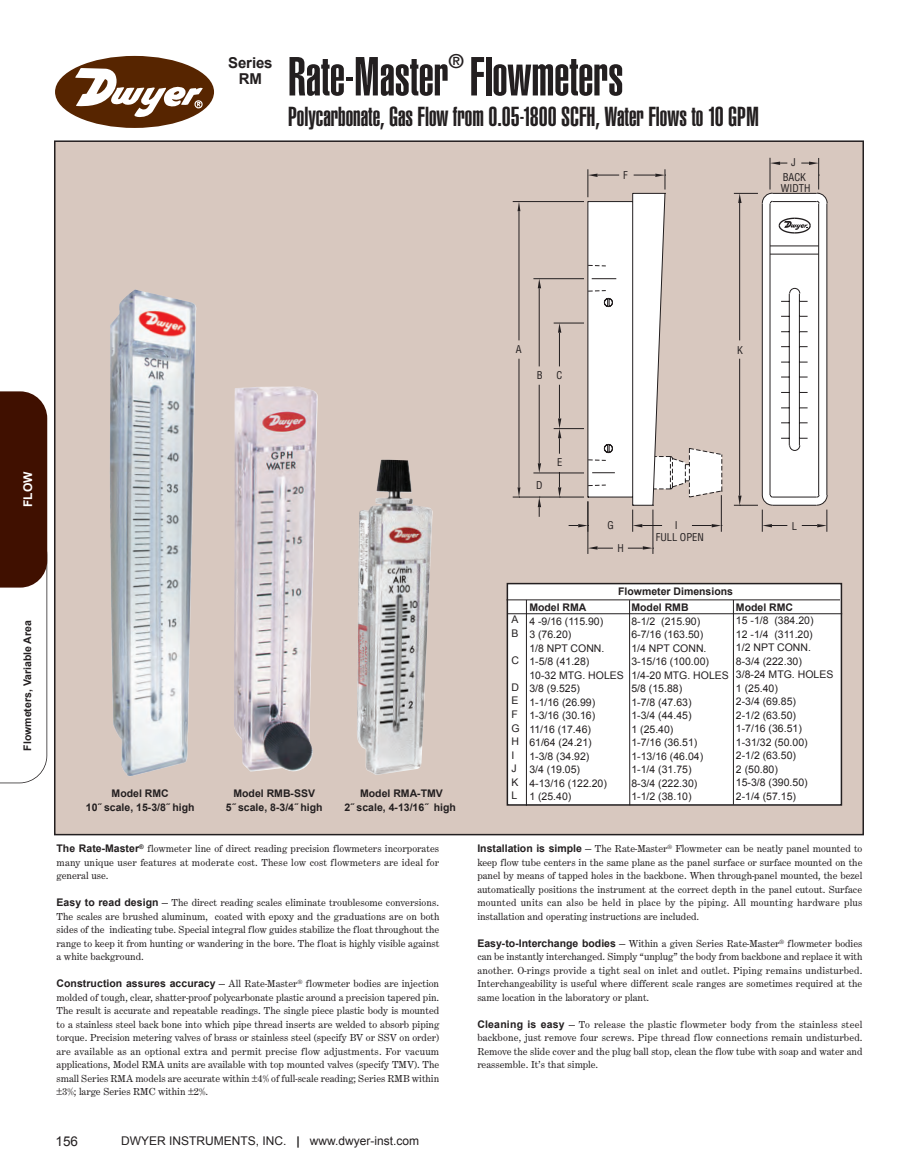
<style>
.page{position:relative;width:918px;height:1175px;background:#fff}
.page>*{position:absolute;margin:0;border:0;box-sizing:border-box;transform-origin:0 0}
.t1{font:900 extra-condensed 54px "Helvetica";color:#231f20}
.t2{font:900 extra-condensed 27px "Helvetica";color:#231f20}
.t3{font:900 extra-condensed 19.5px "Helvetica";color:#231f20}
.t4{font:700 15px/16.5px "Arial";letter-spacing:-.01em;color:#231f20;text-align:center}
.t5{font:13.5px "Arial";color:#231f20}
.t6{font:12px "Arial";color:#231f20}
.t7{font:700 12px "Arial";color:#fff}
.t8{font:10.5px/13.5px "Century Expanded T";color:#231f20;text-align:justify}
.t9{font:10.5px/13.5px "Arial";color:#231f20}
.t10{font:700 10.5px/13.5px "Arial";color:#231f20;text-align:center}
.t11{font:condensed 10.5px/10.5px "Helvetica";color:#231f20}
.s1{font-family:"Arial";font-weight:700}
.s2{font-weight:700}
</style>
<div class="page">
<svg style="left:0;top:391px;width:47px;height:392px"></svg>
<div style="left:55px;top:141px;width:808px;height:693px;background:#d8c8bf"></div>
<img style="left:357px;top:459px;width:76px;height:316px">
<img style="left:234px;top:386px;width:84px;height:386px">
<div style="left:55px;top:56px;width:159px;height:72px;background:#572500;border-radius:50%"></div>
<svg style="left:75px;top:68px;width:128px;height:49px"></svg>
<svg style="left:512px;top:193px;width:222px;height:313px"></svg>
<hr style="left:519px;top:359px;width:1px;height:128px;background:#231f20">
<hr style="left:519px;top:211px;width:1px;height:129px;background:#231f20">
<hr style="left:513px;top:496px;width:71px;height:1px;background:#231f20">
<hr style="left:513px;top:201px;width:71px;height:1px;background:#231f20">
<svg style="left:518px;top:201px;width:2px;height:10px"></svg>
<hr style="left:539px;top:385px;width:1px;height:78px;background:#231f20">
<hr style="left:539px;top:288px;width:1px;height:78px;background:#231f20">
<hr style="left:533px;top:472px;width:51px;height:1px;background:#231f20">
<hr style="left:533px;top:278px;width:51px;height:1px;background:#231f20">
<svg style="left:518px;top:487px;width:2px;height:10px"></svg>
<svg style="left:538px;top:279px;width:3px;height:9px"></svg>
<svg style="left:538px;top:463px;width:3px;height:10px"></svg>
<hr style="left:559px;top:385px;width:1px;height:33px;background:#231f20">
<hr style="left:559px;top:333px;width:1px;height:33px;background:#231f20">
<hr style="left:554px;top:428px;width:30px;height:1px;background:#231f20">
<hr style="left:554px;top:323px;width:30px;height:1px;background:#231f20">
<svg style="left:558px;top:323px;width:3px;height:10px"></svg>
<svg style="left:538px;top:496px;width:3px;height:21px"></svg>
<svg style="left:558px;top:418px;width:3px;height:35px"></svg>
<svg style="left:558px;top:472px;width:3px;height:25px"></svg>
<hr style="left:653px;top:509px;width:1px;height:45px;background:#231f20">
<hr style="left:588px;top:501px;width:1px;height:53px;background:#231f20">
<svg style="left:588px;top:546px;width:25px;height:3px"></svg>
<svg style="left:628px;top:546px;width:26px;height:3px"></svg>
<hr style="left:818px;top:158px;width:1px;height:31px;background:#231f20">
<hr style="left:770px;top:158px;width:1px;height:31px;background:#231f20">
<svg style="left:569px;top:169px;width:154px;height:363px"></svg>
<svg style="left:770px;top:162px;width:17px;height:3px"></svg>
<svg style="left:801px;top:162px;width:18px;height:3px"></svg>
<svg style="left:734px;top:192px;width:94px;height:340px"></svg>
<div style="left:507px;top:583px;width:334px;height:222px;background:#fff"></div>
<div style="left:507px;top:583px;width:335px;height:222px;border:2px solid #231f20"></div>
<hr style="left:507px;top:613px;width:335px;height:1px;background:#231f20">
<hr style="left:507px;top:599px;width:333px;height:1px;background:#231f20">
<hr style="left:629px;top:600px;width:1px;height:205px;background:#231f20">
<hr style="left:733px;top:600px;width:1px;height:204px;background:#231f20">
<hr style="left:526px;top:600px;width:1px;height:205px;background:#231f20">
<img style="left:110px;top:289px;width:86px;height:487px">
<p class="t4" style="left:228px;top:54px;width:46px">Series<br>RM</p>
<p class="t3" style="left:449px;top:54px;width:17px">®</p>
<p class="t2" style="left:288px;top:106px;width:473px">Polycarbonate, Gas Flow from 0.05-1800 SCFH, Water Flows to 10 GPM</p>
<p class="t1" style="left:288px;top:57px;width:337px">Rate-Master Flowmeters</p>
<p class="t11" style="left:623px;top:170px;width:6px">F</p>
<p class="t11" style="left:791px;top:158px;width:6px">J</p>
<p class="t11" style="left:781px;top:173px;width:31px">BACK<br>WIDTH</p>
<p class="t11" style="left:516px;top:345px;width:7px">A</p>
<p class="t11" style="left:537px;top:371px;width:7px">B</p>
<p class="t11" style="left:557px;top:370px;width:7px">C</p>
<p class="t11" style="left:737px;top:345px;width:7px">K</p>
<p class="t7" style="left:21px;top:507px;width:37px;rotate:-90deg">FLOW</p>
<p class="t10" style="left:21px;top:750px;width:132px;rotate:-90deg">Flowmeters, Variable Area</p>
<p class="t10" style="left:86px;top:787px;width:110px">Model RMC<br>10˝ scale, 15-3/8˝ high</p>
<p class="t10" style="left:226px;top:787px;width:98px">Model RMB-SSV<br>5˝ scale, 8-3/4˝ high</p>
<p class="t10" style="left:344px;top:787px;width:113px">Model RMA-TMV<br>2˝ scale, 4-13/16˝ high</p>
<p class="t8" style="left:57px;top:841px;width:384px"><span class="s1">The Rate-Master</span><sup>®</sup> flowmeter line of direct reading precision flowmeters incorporates many unique user features at moderate cost. These low cost flowmeters are ideal for general use.</p>
<p class="t8" style="left:57px;top:895px;width:384px"><span class="s1">Easy to read design</span> — The direct reading scales eliminate troublesome conversions.<br>The scales are brushed aluminum, coated with epoxy and the graduations are on both sides of the indicating tube. Special integral flow guides stabilize the float throughout the range to keep it from hunting or wandering in the bore. The float is highly visible against a white background.</p>
<p class="t8" style="left:57px;top:976px;width:384px"><span class="s1">Construction assures accuracy</span> — All Rate-Master<sup>®</sup> flowmeter bodies are injection molded of tough, clear, shatter-proof polycarbonate plastic around a precision tapered pin.<br>The result is accurate and repeatable readings. The single piece plastic body is mounted to a stainless steel back bone into which pipe thread inserts are welded to absorb piping torque. Precision metering valves of brass or stainless steel (specify BV or SSV on order) are available as an optional extra and permit precise flow adjustments. For vacuum applications, Model RMA units are available with top mounted valves (specify TMV). The small Series RMA models are accurate within ±4% of full-scale reading; Series RMB within ±3%; large Series RMC within ±2%.</p>
<p class="t5" style="left:56px;top:1133px;width:24px">156</p>
<p class="t6" style="left:121px;top:1133px;width:300px">DWYER INSTRUMENTS, INC. <span class="s2">|</span> www.dwyer-inst.com</p>
<p class="t11" style="left:536px;top:480px;width:8px">D</p>
<p class="t11" style="left:557px;top:457px;width:7px">E</p>
<p class="t11" style="left:608px;top:520px;width:8px">G</p>
<p class="t11" style="left:618px;top:544px;width:8px">H</p>
<p class="t11" style="left:675px;top:520px;width:4px">I</p>
<p class="t11" style="left:656px;top:532px;width:50px">FULL OPEN</p>
<p class="t11" style="left:792px;top:521px;width:7px">L</p>
<p class="t9" style="left:511px;top:613px;width:9px">A<br>B</p>
<p class="t9" style="left:511px;top:653px;width:9px">C</p>
<p class="t9" style="left:511px;top:680px;width:10px">D<br>E<br>F<br>G<br>H<br>I<br>J<br>K<br>L</p>
<p class="t10" style="left:618px;top:584px;width:116px">Flowmeter Dimensions</p>
<p class="t9" style="left:736px;top:600px;width:99px"><span class="s2">Model RMC<br></span>15 -1/8 (384.20)<br>12 -1/4 (311.20)<br>1/2 NPT CONN.<br>8-3/4 (222.30)<br>3/8-24 MTG. HOLES<br>1 (25.40)<br>2-3/4 (69.85)<br>2-1/2 (63.50)<br>1-7/16 (36.51)<br>1-31/32 (50.00)<br>2-1/2 (63.50)<br>2 (50.80)<br>15-3/8 (390.50)<br>2-1/4 (57.15)</p>
<p class="t9" style="left:529px;top:601px;width:96px"><span class="s2">Model RMA<br></span>4 -9/16 (115.90)<br>3 (76.20)<br>1/8 NPT CONN.<br>1-5/8 (41.28)<br>10-32 MTG. HOLES<br>3/8 (9.525)<br>1-1/16 (26.99)<br>1-3/16 (30.16)<br>11/16 (17.46)<br>61/64 (24.21)<br>1-3/8 (34.92)<br>3/4 (19.05)<br>4-13/16 (122.20)<br>1 (25.40)</p>
<p class="t9" style="left:631px;top:600px;width:99px"><span class="s2">Model RMB<br></span>8-1/2 (215.90)<br>6-7/16 (163.50)<br>1/4 NPT CONN.<br>3-15/16 (100.00)<br>1/4-20 MTG. HOLES<br>5/8 (15.88)<br>1-7/8 (47.63)<br>1-3/4 (44.45)<br>1 (25.40)<br>1-7/16 (36.51)<br>1-13/16 (46.04)<br>1-1/4 (31.75)<br>8-3/4 (222.30)<br>1-1/2 (38.10)</p>
<p class="t8" style="left:477px;top:841px;width:387px"><span class="s1">Installation is simple</span> — The Rate-Master<sup>®</sup> Flowmeter can be neatly panel mounted to keep flow tube centers in the same plane as the panel surface or surface mounted on the panel by means of tapped holes in the backbone. When through-panel mounted, the bezel automatically positions the instrument at the correct depth in the panel cutout. Surface mounted units can also be held in place by the piping. All mounting hardware plus installation and operating instructions are included.</p>
<p class="t8" style="left:477px;top:936px;width:387px"><span class="s1">Easy-to-Interchange bodies</span> — Within a given Series Rate-Master<sup>®</sup> flowmeter bodies can be instantly interchanged. Simply “unplug” the body from backbone and replace it with another. O-rings provide a tight seal on inlet and outlet. Piping remains undisturbed.<br>Interchangeability is useful where different scale ranges are sometimes required at the same location in the laboratory or plant.</p>
<p class="t8" style="left:477px;top:1017px;width:387px"><span class="s1">Cleaning is easy</span> — To release the plastic flowmeter body from the stainless steel backbone, just remove four screws. Pipe thread flow connections remain undisturbed.<br>Remove the slide cover and the plug ball stop, clean the flow tube with soap and water and reassemble. It’s that simple.</p>
</div>
